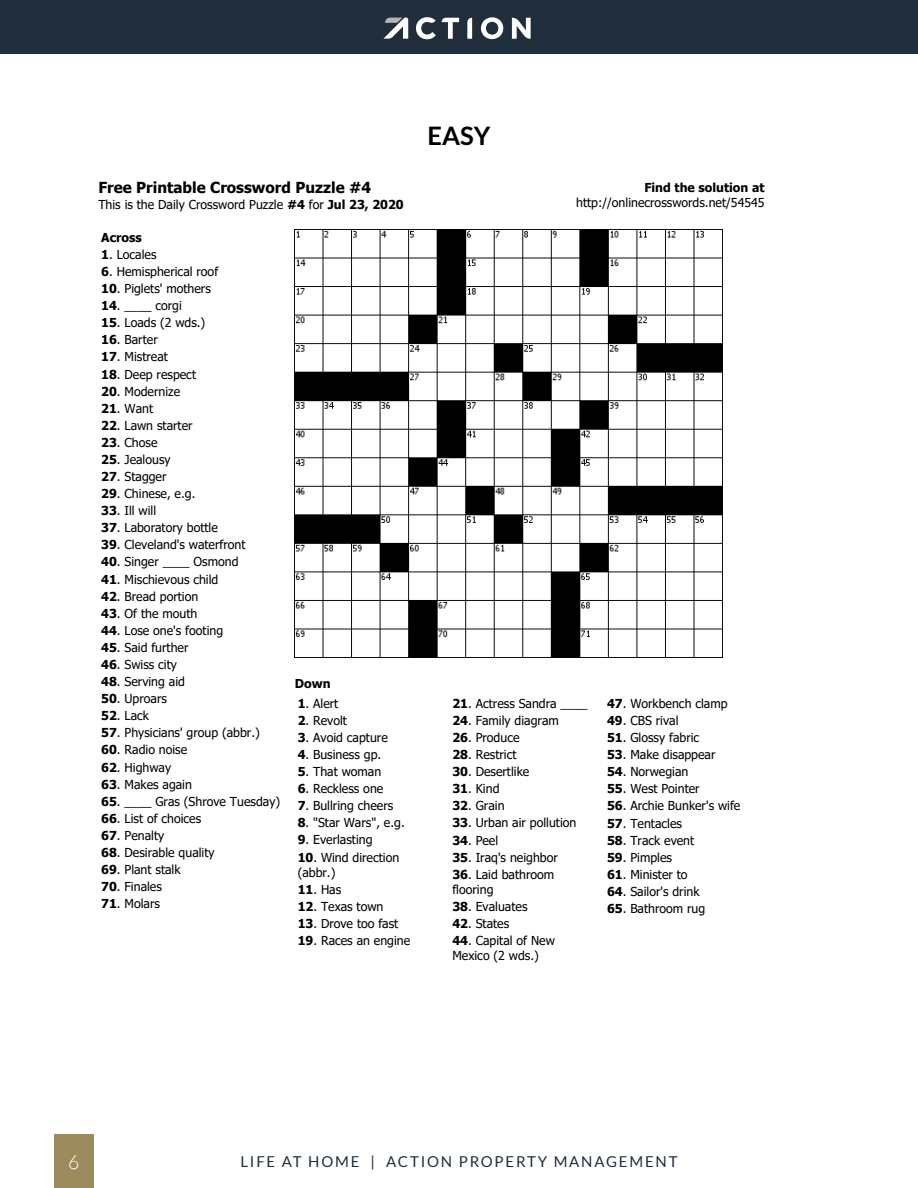
<style>
.page{position:relative;width:918px;height:1188px;background:#fff}
.page>*{position:absolute;margin:0;border:0;box-sizing:border-box;transform-origin:0 0}
.t1{font:700 25.5px "Lato";color:#000}
.t2{font:300 19.5px "Lato";color:#fff}
.t3{font:700 15.15px "Tahoma";color:#000}
.t4{font:15px "Lato";letter-spacing:.12em;color:#202d3a}
.t5{font:12.3px/15.1px "Tahoma";color:#000}
.t6{font:700 12.3px "Tahoma";color:#000}
.s1{font-weight:700}
</style>
<div class="page">
<img style="left:295px;top:229px;width:428px;height:428px">
<div style="left:54px;top:1134px;width:40px;height:54px;background:#9c8b5d"></div>
<div style="left:0;top:0;width:918px;height:54px;background:#202d3a"></div>
<svg style="left:416px;top:17px;width:20px;height:22px"></svg>
<svg style="left:442px;top:18px;width:17px;height:21px"></svg>
<svg style="left:467px;top:18px;width:5px;height:21px"></svg>
<svg style="left:481px;top:17px;width:22px;height:22px"></svg>
<svg style="left:512px;top:18px;width:19px;height:21px"></svg>
<svg style="left:383px;top:18px;width:25px;height:21px"></svg>
<p class="t3" style="left:98px;top:177px;width:274px">Free Printable Crossword Puzzle #4</p>
<p class="t5" style="left:98px;top:197px;width:307px">This is the Daily Crossword Puzzle <span class="s1">#4</span> for <span class="s1">Jul 23, 2020</span></p>
<p class="t6" style="left:101px;top:229px;width:42px">Across</p>
<p class="t5" style="left:101px;top:248px;width:57px"><span class="s1">1</span>. Locales</p>
<p class="t5" style="left:101px;top:265px;width:119px"><span class="s1">6</span>. Hemispherical roof</p>
<p class="t5" style="left:101px;top:282px;width:111px"><span class="s1">10</span>. Piglets' mothers</p>
<p class="t5" style="left:101px;top:299px;width:82px"><span class="s1">14</span>. ____ corgi</p>
<p class="t5" style="left:101px;top:316px;width:106px"><span class="s1">15</span>. Loads (2 wds.)</p>
<p class="t5" style="left:101px;top:333px;width:58px"><span class="s1">16</span>. Barter</p>
<p class="t5" style="left:101px;top:350px;width:68px"><span class="s1">17</span>. Mistreat</p>
<p class="t5" style="left:101px;top:367px;width:96px"><span class="s1">18</span>. Deep respect</p>
<p class="t5" style="left:101px;top:384px;width:80px"><span class="s1">20</span>. Modernize</p>
<p class="t5" style="left:101px;top:401px;width:53px"><span class="s1">21</span>. Want</p>
<p class="t5" style="left:101px;top:418px;width:93px"><span class="s1">22</span>. Lawn starter</p>
<p class="t5" style="left:101px;top:436px;width:58px"><span class="s1">23</span>. Chose</p>
<p class="t5" style="left:101px;top:453px;width:71px"><span class="s1">25</span>. Jealousy</p>
<p class="t5" style="left:101px;top:470px;width:67px"><span class="s1">27</span>. Stagger</p>
<p class="t5" style="left:101px;top:487px;width:96px"><span class="s1">29</span>. Chinese, e.g.</p>
<p class="t5" style="left:101px;top:504px;width:57px"><span class="s1">33</span>. Ill will</p>
<p class="t5" style="left:101px;top:521px;width:118px"><span class="s1">37</span>. Laboratory bottle</p>
<p class="t5" style="left:101px;top:538px;width:146px"><span class="s1">39</span>. Cleveland's waterfront</p>
<p class="t5" style="left:101px;top:555px;width:139px"><span class="s1">40</span>. Singer ____ Osmond</p>
<p class="t5" style="left:101px;top:572px;width:119px"><span class="s1">41</span>. Mischievous child</p>
<p class="t5" style="left:101px;top:589px;width:99px"><span class="s1">42</span>. Bread portion</p>
<p class="t5" style="left:101px;top:606px;width:98px"><span class="s1">43</span>. Of the mouth</p>
<p class="t5" style="left:101px;top:623px;width:124px"><span class="s1">44</span>. Lose one's footing</p>
<p class="t5" style="left:101px;top:641px;width:89px"><span class="s1">45</span>. Said further</p>
<p class="t5" style="left:101px;top:658px;width:77px"><span class="s1">46</span>. Swiss city</p>
<p class="t5" style="left:101px;top:675px;width:85px"><span class="s1">48</span>. Serving aid</p>
<p class="t5" style="left:101px;top:692px;width:67px"><span class="s1">50</span>. Uproars</p>
<p class="t5" style="left:101px;top:709px;width:49px"><span class="s1">52</span>. Lack</p>
<p class="t5" style="left:101px;top:726px;width:160px"><span class="s1">57</span>. Physicians' group (abbr.)</p>
<p class="t5" style="left:101px;top:743px;width:88px"><span class="s1">60</span>. Radio noise</p>
<p class="t5" style="left:101px;top:760px;width:71px"><span class="s1">62</span>. Highway</p>
<p class="t5" style="left:101px;top:777px;width:92px"><span class="s1">63</span>. Makes again</p>
<p class="t5" style="left:101px;top:794px;width:180px"><span class="s1">65</span>. ____ Gras (Shrove Tuesday)</p>
<p class="t5" style="left:101px;top:811px;width:102px"><span class="s1">66</span>. List of choices</p>
<p class="t5" style="left:101px;top:829px;width:65px"><span class="s1">67</span>. Penalty</p>
<p class="t5" style="left:101px;top:846px;width:115px"><span class="s1">68</span>. Desirable quality</p>
<p class="t5" style="left:101px;top:863px;width:81px"><span class="s1">69</span>. Plant stalk</p>
<p class="t5" style="left:101px;top:880px;width:62px"><span class="s1">70</span>. Finales</p>
<p class="t5" style="left:101px;top:897px;width:60px"><span class="s1">71</span>. Molars</p>
<p class="t6" style="left:295px;top:675px;width:37px">Down</p>
<p class="t5" style="left:298px;top:696px;width:42px"><span class="s1">1</span>. Alert</p>
<p class="t5" style="left:298px;top:714px;width:51px"><span class="s1">2</span>. Revolt</p>
<p class="t5" style="left:298px;top:731px;width:92px"><span class="s1">3</span>. Avoid capture</p>
<p class="t5" style="left:298px;top:748px;width:85px"><span class="s1">4</span>. Business gp.</p>
<p class="t5" style="left:298px;top:765px;width:85px"><span class="s1">5</span>. That woman</p>
<p class="t5" style="left:298px;top:782px;width:87px"><span class="s1">6</span>. Reckless one</p>
<p class="t5" style="left:298px;top:799px;width:97px"><span class="s1">7</span>. Bullring cheers</p>
<p class="t5" style="left:298px;top:816px;width:109px"><span class="s1">8</span>. "Star Wars", e.g.</p>
<p class="t5" style="left:298px;top:833px;width:76px"><span class="s1">9</span>. Everlasting</p>
<p class="t5" style="left:298px;top:850px;width:103px"><span class="s1">10</span>. Wind direction (abbr.)</p>
<p class="t5" style="left:298px;top:882px;width:45px"><span class="s1">11</span>. Has</p>
<p class="t5" style="left:298px;top:900px;width:87px"><span class="s1">12</span>. Texas town</p>
<p class="t5" style="left:298px;top:917px;width:102px"><span class="s1">13</span>. Drove too fast</p>
<p class="t5" style="left:298px;top:934px;width:114px"><span class="s1">19</span>. Races an engine</p>
<h1 class="t1" style="left:427px;top:121px;width:65px">EASY</h1>
<p class="t6" style="left:644px;top:178px;width:122px">Find the solution at</p>
<p class="t5" style="left:576px;top:195px;width:190px">http://onlinecrosswords.net/54545</p>
<p class="t5" style="left:452px;top:696px;width:137px"><span class="s1">21</span>. Actress Sandra ____</p>
<p class="t5" style="left:452px;top:714px;width:108px"><span class="s1">24</span>. Family diagram</p>
<p class="t5" style="left:452px;top:731px;width:69px"><span class="s1">26</span>. Produce</p>
<p class="t5" style="left:452px;top:748px;width:66px"><span class="s1">28</span>. Restrict</p>
<p class="t5" style="left:452px;top:765px;width:78px"><span class="s1">30</span>. Desertlike</p>
<p class="t5" style="left:452px;top:782px;width:49px"><span class="s1">31</span>. Kind</p>
<p class="t5" style="left:452px;top:799px;width:54px"><span class="s1">32</span>. Grain</p>
<p class="t5" style="left:452px;top:816px;width:126px"><span class="s1">33</span>. Urban air pollution</p>
<p class="t5" style="left:452px;top:833px;width:47px"><span class="s1">34</span>. Peel</p>
<p class="t5" style="left:452px;top:850px;width:107px"><span class="s1">35</span>. Iraq's neighbor</p>
<p class="t5" style="left:452px;top:867px;width:103px"><span class="s1">36</span>. Laid bathroom flooring</p>
<p class="t5" style="left:452px;top:900px;width:77px"><span class="s1">38</span>. Evaluates</p>
<p class="t5" style="left:452px;top:917px;width:58px"><span class="s1">42</span>. States</p>
<p class="t5" style="left:452px;top:934px;width:104px"><span class="s1">44</span>. Capital of New<br>Mexico (2 wds.)</p>
<p class="t5" style="left:607px;top:697px;width:122px"><span class="s1">47</span>. Workbench clamp</p>
<p class="t5" style="left:607px;top:714px;width:73px"><span class="s1">49</span>. CBS rival</p>
<p class="t5" style="left:607px;top:731px;width:94px"><span class="s1">51</span>. Glossy fabric</p>
<p class="t5" style="left:607px;top:748px;width:110px"><span class="s1">53</span>. Make disappear</p>
<p class="t5" style="left:607px;top:765px;width:83px"><span class="s1">54</span>. Norwegian</p>
<p class="t5" style="left:607px;top:782px;width:94px"><span class="s1">55</span>. West Pointer</p>
<p class="t5" style="left:607px;top:799px;width:135px"><span class="s1">56</span>. Archie Bunker's wife</p>
<p class="t5" style="left:607px;top:816px;width:76px"><span class="s1">57</span>. Tentacles</p>
<p class="t5" style="left:607px;top:833px;width:89px"><span class="s1">58</span>. Track event</p>
<p class="t5" style="left:607px;top:850px;width:66px"><span class="s1">59</span>. Pimples</p>
<p class="t5" style="left:607px;top:867px;width:82px"><span class="s1">61</span>. Minister to</p>
<p class="t5" style="left:607px;top:885px;width:94px"><span class="s1">64</span>. Sailor's drink</p>
<p class="t5" style="left:607px;top:902px;width:100px"><span class="s1">65</span>. Bathroom rug</p>
<h2 class="t2" style="left:68px;top:1151px;width:13px">6</h2>
<p class="t4" style="left:240px;top:1153px;width:439px">LIFE AT HOME | ACTION PROPERTY MANAGEMENT</p>
</div>
